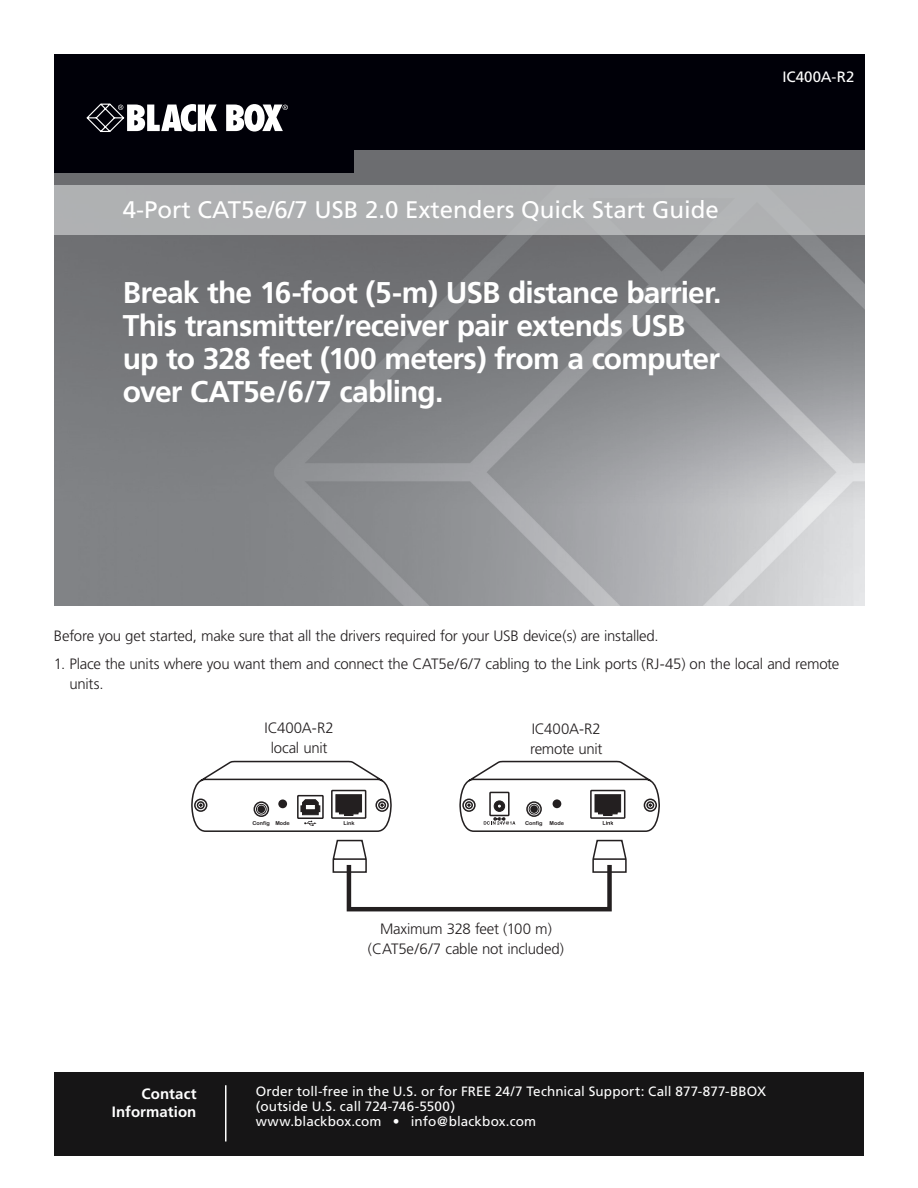
<style>
.page{position:relative;width:918px;height:1188px;background:#fff}
.page>*{position:absolute;margin:0;border:0;box-sizing:border-box;transform-origin:0 0}
.t1{font:700 30px/33px "Frutiger";letter-spacing:-.03em;color:#fff}
.t2{font:24px "Frutiger";color:#fff}
.t3{font:300 15px/19.5px "Frutiger";letter-spacing:-.015em;color:#231f20}
.t4{font:15px "Frutiger";letter-spacing:-.01em;color:#fff}
.t5{font:700 15px/18px "Frutiger";letter-spacing:.005em;color:#fff;text-align:right}
.t6{font:13.5px/15px "Frutiger";letter-spacing:.005em;color:#fff}
.t7{font:5.4px "Arial Rounded MT Bold";color:#231f20}
</style>
<div class="page">
<div style="left:54px;top:1073px;width:810px;height:83px;background:#161516"></div>
<hr style="left:225px;top:1085px;width:1px;height:57px;background:#fff">
<img style="left:54px;top:235px;width:811px;height:370px">
<div style="left:54px;top:184px;width:811px;height:51px;background:#afb0b2"></div>
<div style="left:54px;top:54px;width:811px;height:130px;background:#000008"></div>
<div style="left:54px;top:173px;width:811px;height:11px;background:#6c6d70"></div>
<div style="left:354px;top:150px;width:511px;height:30px;background:#6c6d70"></div>
<svg style="left:86px;top:103px;width:131px;height:29px"></svg>
<svg style="left:226px;top:104px;width:62px;height:28px"></svg>
<svg style="left:332px;top:839px;width:295px;height:35px"></svg>
<div style="left:347px;top:863px;width:265px;height:48px;border:4px solid #231f20"></div>
<svg style="left:191px;top:761px;width:469px;height:71px"></svg>
<div style="left:254px;top:801px;width:15px;height:16px;border:2px solid #231f20;border-radius:50%"></div>
<div style="left:256px;top:804px;width:11px;height:10px;border:1px solid #231f20;border-radius:50%"></div>
<div style="left:278px;top:799px;width:9px;height:9px;background:#231f20;border-radius:50%"></div>
<div style="left:258px;top:805px;width:7px;height:8px;background:#231f20;border-radius:50%"></div>
<div style="left:526px;top:801px;width:16px;height:16px;border:2px solid #231f20;border-radius:50%"></div>
<div style="left:529px;top:804px;width:10px;height:10px;border:1px solid #231f20;border-radius:50%"></div>
<div style="left:553px;top:799px;width:8px;height:9px;background:#231f20;border-radius:50%"></div>
<div style="left:530px;top:805px;width:8px;height:8px;background:#231f20;border-radius:50%"></div>
<p class="t4" style="left:758px;top:68px;width:99px">February 2010</p>
<p class="t4" style="left:783px;top:68px;width:73px">IC400A-R2</p>
<h2 class="t2" style="left:123px;top:196px;width:597px">4-Port CAT5e/6/7 USB 2.0 Extenders Quick Start Guide</h2>
<h1 class="t1" style="left:123px;top:276px;width:600px">Break the 16-foot (5-m) USB distance barrier.<br>This transmitter/receiver pair extends USB up to 328 feet (100 meters) from a computer over CAT5e/6/7 cabling.</h1>
<p class="t3" style="left:54px;top:627px;width:606px">Before you get started, make sure that all the drivers required for your USB device(s) are installed.</p>
<p class="t3" style="left:70px;top:655px;width:771px;text-indent:-16px">1. Place the units where you want them and connect the CAT5e/6/7 cabling to the Link ports (RJ-45) on the local and remote units.</p>
<p class="t3" style="left:265px;top:718px;width:71px;text-align:center">IC400A-R2 local unit</p>
<p class="t3" style="left:530px;top:720px;width:74px">IC400A-R2 remote unit</p>
<p class="t7" style="left:253px;top:820px;width:39px">Config Mode</p>
<p class="t7" style="left:343px;top:820px;width:13px">Link</p>
<p class="t7" style="left:525px;top:820px;width:19px">Config</p>
<p class="t7" style="left:550px;top:820px;width:16px">Mode</p>
<p class="t5" style="left:112px;top:1085px;width:86px">Contact<br>Information</p>
<p class="t3" style="left:368px;top:919px;width:198px;text-align:center">Maximum 328 feet (100 m) (CAT5e/6/7 cable not included)</p>
<p class="t6" style="left:256px;top:1084px;width:512px">Order toll-free in the U.S. or for FREE 24/7 Technical Support: Call 877-877-BBOX (outside U.S. call 724-746-5500)<br>www.blackbox.com • info@blackbox.com</p>
</div>
